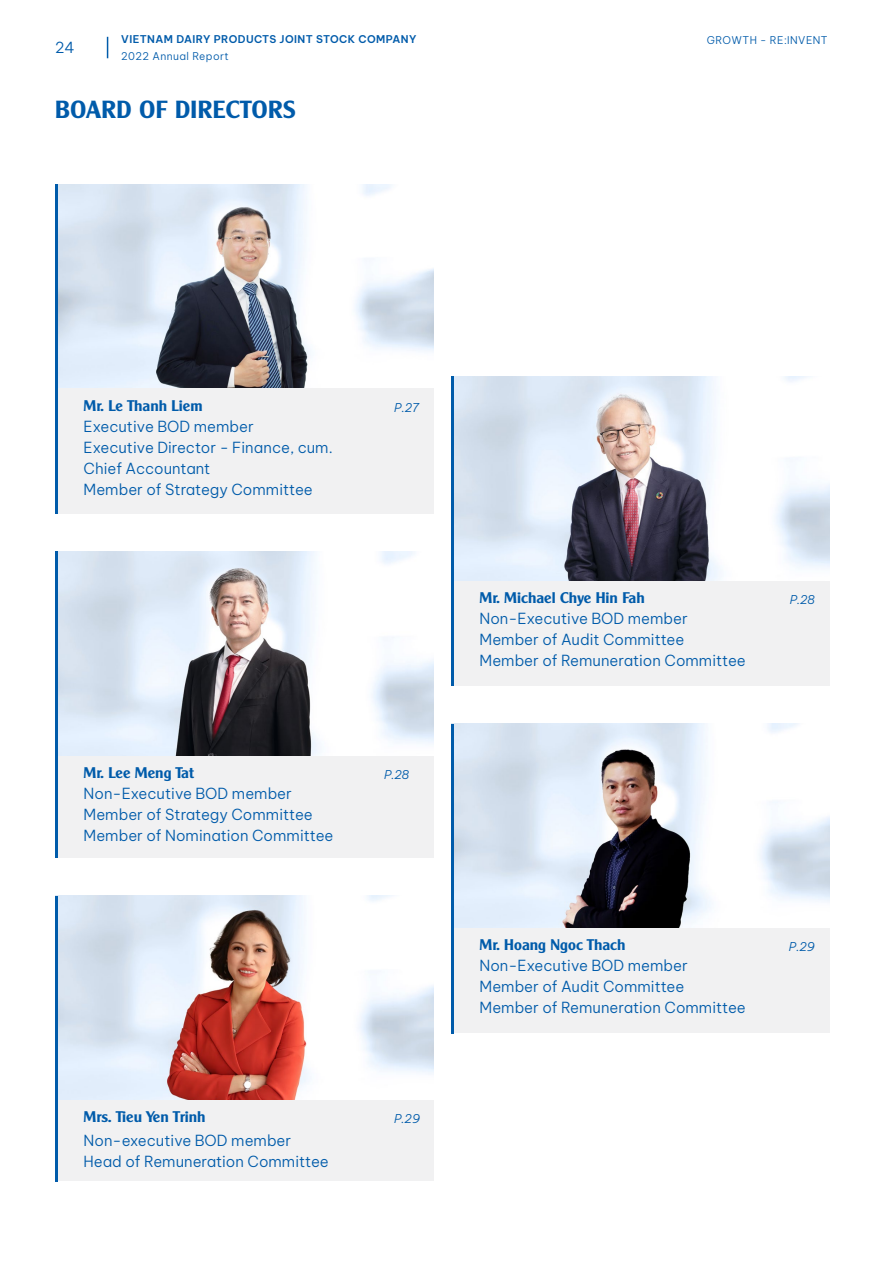
<style>
.page{position:relative;width:893px;height:1263px;background:#fff}
.page>*{position:absolute;margin:0;border:0;box-sizing:border-box;transform-origin:0 0}
.t1{font:24px "UTM Alexander";letter-spacing:.02em;color:#005baa}
.t2{font:300 15px/21px "Be Vietnam Pro";color:#005baa}
.t3{font:15px "UTM Alexander";color:#005baa}
.t4{font:italic 300 12px "Be Vietnam Pro";color:#005baa}
.t5{font:600 10.5px "Be Vietnam Pro";letter-spacing:.04em;color:#005baa}
.t6{font:300 10.5px "Be Vietnam Pro";letter-spacing:.04em;color:#005baa}
</style>
<div class="page">
<div style="left:58px;top:388px;width:375px;height:126px;background:#f1f1f2"></div>
<div style="left:454px;top:580px;width:375px;height:106px;background:#f1f1f2"></div>
<div style="left:454px;top:927px;width:375px;height:106px;background:#f1f1f2"></div>
<div style="left:58px;top:755px;width:375px;height:103px;background:#f1f1f2"></div>
<div style="left:58px;top:1100px;width:375px;height:81px;background:#f1f1f2"></div>
<img style="left:58px;top:184px;width:375px;height:204px">
<img style="left:454px;top:377px;width:375px;height:203px">
<img style="left:454px;top:724px;width:375px;height:203px">
<img style="left:58px;top:552px;width:375px;height:203px">
<img style="left:58px;top:896px;width:375px;height:204px">
<hr style="left:55px;top:184px;width:3px;height:330px;background:#005baa">
<hr style="left:451px;top:377px;width:3px;height:309px;background:#005baa">
<hr style="left:451px;top:724px;width:3px;height:309px;background:#005baa">
<hr style="left:55px;top:552px;width:3px;height:306px;background:#005baa">
<hr style="left:55px;top:896px;width:3px;height:285px;background:#005baa">
<svg style="left:107px;top:37px;width:1px;height:21px"></svg>
<p class="t2" style="left:55px;top:36px;width:21px">24</p>
<p class="t5" style="left:121px;top:31px;width:297px">VIETNAM DAIRY PRODUCTS JOINT STOCK COMPANY</p>
<p class="t6" style="left:707px;top:31px;width:122px">GROWTH - RE:INVENT</p>
<p class="t6" style="left:121px;top:47px;width:109px">2022 Annual Report</p>
<h1 class="t1" style="left:55px;top:91px;width:242px">BOARD OF DIRECTORS</h1>
<p class="t3" style="left:84px;top:393px;width:121px">Mr. Le Thanh Liem</p>
<p class="t2" style="left:84px;top:414px;width:251px">Executive BOD member<br>Executive Director - Finance, cum.<br>Chief Accountant<br>Member of Strategy Committee</p>
<p class="t4" style="left:394px;top:398px;width:26px">P.27</p>
<p class="t3" style="left:84px;top:761px;width:112px">Mr. Lee Meng Tat</p>
<p class="t2" style="left:84px;top:782px;width:251px">Non-Executive BOD member<br>Member of Strategy Committee<br>Member of Nomination Committee</p>
<p class="t4" style="left:384px;top:765px;width:27px">P.28</p>
<p class="t3" style="left:84px;top:1105px;width:124px">Mrs. Tieu Yen Trinh</p>
<p class="t2" style="left:84px;top:1129px;width:247px">Non-executive BOD member<br>Head of Remuneration Committee</p>
<p class="t4" style="left:394px;top:1109px;width:27px">P.29</p>
<p class="t3" style="left:480px;top:586px;width:167px">Mr. Michael Chye Hin Fah</p>
<p class="t2" style="left:480px;top:607px;width:268px">Non-Executive BOD member<br>Member of Audit Committee<br>Member of Remuneration Committee</p>
<p class="t4" style="left:790px;top:590px;width:27px">P.28</p>
<p class="t3" style="left:480px;top:933px;width:148px">Mr. Hoang Ngoc Thach</p>
<p class="t2" style="left:480px;top:954px;width:268px">Non-Executive BOD member<br>Member of Audit Committee<br>Member of Remuneration Committee</p>
<p class="t4" style="left:789px;top:937px;width:27px">P.29</p>
</div>
